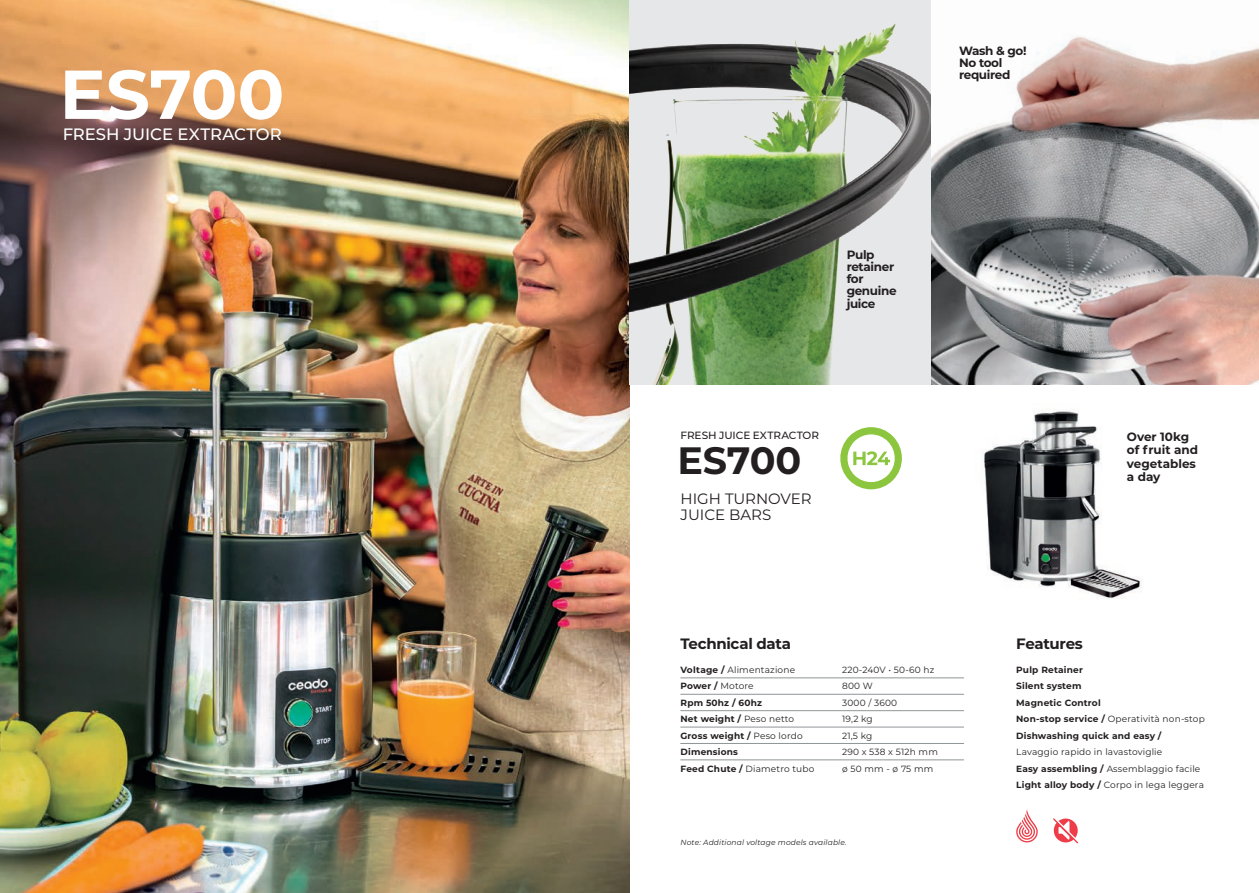
<style>
.page{position:relative;width:1259px;height:893px;background:#fff}
.page>*{position:absolute;margin:0;border:0;box-sizing:border-box;transform-origin:0 0}
.t1{font:700 69px "Montserrat";letter-spacing:-.005em;color:#fff}
.t2{font:700 38.1px "Montserrat";letter-spacing:-.005em;color:#231f20}
.t3{font:500 16.5px "Montserrat";color:#fff}
.t4{font:15px/16.5px "Montserrat";color:#231f20}
.t5{font:700 15px "Montserrat";letter-spacing:-.02em;color:#231f20}
.t6{font:700 12px/12px "Montserrat";letter-spacing:-.03em;color:#231f20}
.t7{font:700 12px/13.5px "Montserrat";color:#231f20}
.t8{font:500 10.5px "Montserrat";letter-spacing:-.005em;color:#231f20}
.t9{font:700 9px/16.5px "Montserrat";letter-spacing:.02em;color:#231f20}
.t10{font:9px/16.5px "Montserrat";letter-spacing:.02em;color:#231f20}
.t11{font:italic 7.5px "Montserrat";letter-spacing:.02em;color:#231f20}
.s1{font-weight:400}
.s2{font-weight:700}
</style>
<div class="page">
<img style="left:983px;top:410px;width:158px;height:189px">
<img style="left:0;top:0;width:629px;height:893px">
<svg style="left:1053px;top:818px;width:25px;height:25px"></svg>
<svg style="left:1016px;top:809px;width:21px;height:33px"></svg>
<hr style="left:680px;top:678px;width:283px;height:1px;background:#909597">
<hr style="left:680px;top:694px;width:283px;height:1px;background:#909597">
<hr style="left:680px;top:710px;width:283px;height:1px;background:#909597">
<hr style="left:680px;top:727px;width:283px;height:1px;background:#909597">
<hr style="left:680px;top:743px;width:283px;height:1px;background:#909597">
<hr style="left:680px;top:760px;width:283px;height:1px;background:#909597">
<div style="left:629px;top:0;width:302px;height:385px;background:#e6e7e9"></div>
<img style="left:629px;top:23px;width:302px;height:362px">
<img style="left:931px;top:36px;width:328px;height:349px">
<svg style="left:840px;top:427px;width:62px;height:62px"></svg>
<h1 class="t1" style="left:60px;top:45px;width:226px">ES700</h1>
<h3 class="t3" style="left:63px;top:122px;width:221px">FRESH JUICE EXTRACTOR</h3>
<h3 class="t6" style="left:959px;top:44px;width:69px">Wash &amp; go!<br>No tool required</h3>
<h3 class="t6" style="left:846px;top:248px;width:51px">Pulp retainer for genuine</h3>
<h3 class="t6" style="left:846px;top:297px;width:30px">juice</h3>
<p class="t8" style="left:680px;top:427px;width:140px">FRESH JUICE EXTRACTOR</p>
<h3 class="t7" style="left:1127px;top:429px;width:73px">Over 10kg of fruit and vegetables a day</h3>
<h2 class="t2" style="left:677px;top:433px;width:126px">ES700</h2>
<h3 class="t4" style="left:680px;top:490px;width:133px">HIGH TURNOVER<br>JUICE BARS</h3>
<h3 class="t5" style="left:680px;top:632px;width:112px">Technical data</h3>
<h3 class="t5" style="left:1016px;top:632px;width:68px">Features</h3>
<p class="t9" style="left:680px;top:661px;width:135px">Voltage / <span class="s1">Alimentazione<br></span>Power / <span class="s1">Motore<br></span>Rpm 50hz / 60hz<br>Net weight / <span class="s1">Peso netto<br></span>Gross weight / <span class="s1">Peso lordo<br></span>Dimensions<br>Feed Chute / <span class="s1">Diametro tubo</span></p>
<p class="t10" style="left:842px;top:661px;width:97px">220-240V • 50-60 hz<br>800 W<br>3000 / 3600<br>19,2 kg<br>21,5 kg<br>290 x 538 x 512h mm ø 50 mm - ø 75 mm</p>
<p class="t11" style="left:680px;top:837px;width:168px">Note: Additional voltage models available.</p>
<p class="t9" style="left:1016px;top:661px;width:190px">Pulp Retainer<br>Silent system<br>Magnetic Control<br>Non-stop service / <span class="s1">Operatività non-stop<br></span>Dishwashing quick and easy /</p>
<p class="t10" style="left:1016px;top:744px;width:189px">Lavaggio rapido in lavastoviglie<br><span class="s2">Easy assembling /</span> Assemblaggio facile<br><span class="s2">Light alloy body /</span> Corpo in lega leggera</p>
</div>
